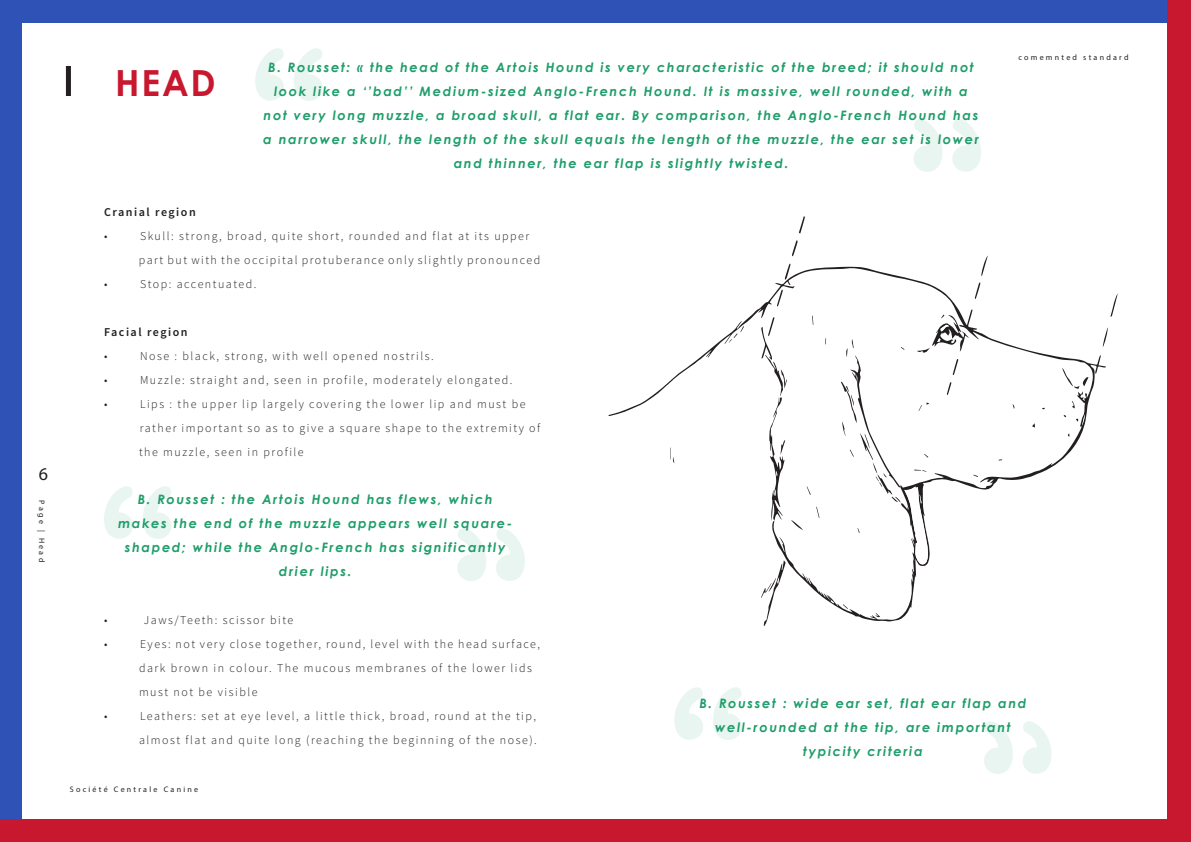
<style>
.page{position:relative;width:1191px;height:842px;background:#c7182f}
.page>*{position:absolute;margin:0;border:0;box-sizing:border-box;transform-origin:0 0}
.Heading_36_pt{font:700 36px "Century Gothic";color:#c7182f}
.t1{font:18px "Myriad Pro";color:#231f20}
.Body_9_pt{font:italic 700 13px/24px "Century Gothic";letter-spacing:.125em;color:#1d9e6a;text-align:center}
.Body_9_pt-2{font:300 12px "Source Sans Pro";letter-spacing:.125em;color:#231f20}
.Body_9_pt-3{font:600 12px "Source Sans Pro";letter-spacing:.125em;color:#231f20}
.Caption_8_pt{font:8px "Myriad Pro";letter-spacing:.28em;color:#231f20}
</style>
<div class="page">
<div style="left:0;top:0;width:1166px;height:819px;background:#2e52b5"></div>
<div style="left:22px;top:23px;width:1144px;height:796px;background:#fff"></div>
<div style="left:66px;top:66px;width:5px;height:30px;background:#231f20"></div>
<svg style="left:104px;top:486px;width:67px;height:53px"></svg>
<svg style="left:457px;top:528px;width:68px;height:53px"></svg>
<svg style="left:674px;top:687px;width:68px;height:53px"></svg>
<svg style="left:984px;top:721px;width:67px;height:53px"></svg>
<svg style="left:608px;top:267px;width:498px;height:355px"></svg>
<svg style="left:1110px;top:295px;width:7px;height:22px"></svg>
<svg style="left:980px;top:257px;width:7px;height:19px"></svg>
<svg style="left:1102px;top:327px;width:6px;height:20px"></svg>
<svg style="left:799px;top:216px;width:6px;height:18px"></svg>
<svg style="left:785px;top:263px;width:5px;height:17px"></svg>
<svg style="left:792px;top:240px;width:5px;height:16px"></svg>
<svg style="left:777px;top:290px;width:6px;height:16px"></svg>
<svg style="left:974px;top:282px;width:6px;height:17px"></svg>
<svg style="left:1071px;top:401px;width:3px;height:7px"></svg>
<svg style="left:875px;top:613px;width:5px;height:5px"></svg>
<svg style="left:1032px;top:423px;width:3px;height:5px"></svg>
<svg style="left:842px;top:604px;width:6px;height:5px"></svg>
<svg style="left:670px;top:448px;width:4px;height:15px"></svg>
<svg style="left:1012px;top:404px;width:3px;height:5px"></svg>
<svg style="left:1062px;top:368px;width:26px;height:27px"></svg>
<svg style="left:728px;top:326px;width:16px;height:17px"></svg>
<svg style="left:1076px;top:414px;width:8px;height:12px"></svg>
<svg style="left:826px;top:594px;width:8px;height:9px"></svg>
<svg style="left:760px;top:316px;width:59px;height:214px"></svg>
<svg style="left:841px;top:315px;width:137px;height:250px"></svg>
<svg style="left:761px;top:560px;width:24px;height:66px"></svg>
<svg style="left:255px;top:48px;width:68px;height:53px"></svg>
<svg style="left:914px;top:119px;width:67px;height:53px"></svg>
<h2 class="t1" style="left:39px;top:463px;width:11px">6</h2>
<p class="Caption_8_pt" style="left:47px;top:500px;width:63px;rotate:90deg">Page | Head</p>
<p class="Heading_36_pt" style="left:115px;top:56px;width:102px">HEAD</p>
<p class="Body_9_pt" style="left:263px;top:55px;width:717px">B. Rousset: « the head of the Artois Hound is very characteristic of the breed; it should not look like a ‘’bad’’ Medium-sized Anglo-French Hound. It is massive, well rounded, with a not very long muzzle, a broad skull, a flat ear. By comparison, the Anglo-French Hound has a narrower skull, the length of the skull equals the length of the muzzle, the ear set is lower and thinner, the ear flap is slightly twisted.</p>
<p class="Body_9_pt-3" style="left:104px;top:204px;width:93px">Cranial region</p>
<p class="Body_9_pt-2" style="left:104px;top:229px;width:5px">•</p>
<p class="Body_9_pt-2" style="left:140px;top:229px;width:391px">Skull: strong, broad, quite short, rounded and flat at its upper</p>
<p class="Body_9_pt-2" style="left:139px;top:253px;width:403px">part but with the occipital protuberance only slightly pronounced</p>
<p class="Body_9_pt-2" style="left:104px;top:277px;width:5px">•</p>
<p class="Body_9_pt-2" style="left:140px;top:277px;width:118px">Stop: accentuated.</p>
<p class="Body_9_pt-3" style="left:104px;top:324px;width:85px">Facial region</p>
<p class="Body_9_pt-2" style="left:104px;top:349px;width:5px">•</p>
<p class="Body_9_pt-2" style="left:140px;top:349px;width:295px">Nose : black, strong, with well opened nostrils.</p>
<p class="Body_9_pt-2" style="left:104px;top:373px;width:5px">•</p>
<p class="Body_9_pt-2" style="left:140px;top:373px;width:374px">Muzzle: straight and, seen in profile, moderately elongated.</p>
<p class="Body_9_pt-2" style="left:104px;top:397px;width:5px">•</p>
<p class="Body_9_pt-2" style="left:140px;top:397px;width:387px">Lips : the upper lip largely covering the lower lip and must be</p>
<p class="Body_9_pt-2" style="left:140px;top:421px;width:402px">rather important so as to give a square shape to the extremity of</p>
<p class="Body_9_pt-2" style="left:139px;top:445px;width:166px">the muzzle, seen in profile</p>
<p class="Body_9_pt" style="left:118px;top:487px;width:396px">B. Rousset : the Artois Hound has flews, which makes the end of the muzzle appears well square&shy;shaped; while the Anglo-French has significantly drier lips.</p>
<p class="Caption_8_pt" style="left:1018px;top:52px;width:112px">comemnted standard</p>
<p class="Body_9_pt-2" style="left:104px;top:613px;width:5px">•</p>
<p class="Body_9_pt-2" style="left:144px;top:613px;width:151px">Jaws/Teeth: scissor bite</p>
<p class="Body_9_pt-2" style="left:104px;top:637px;width:5px">•</p>
<p class="Body_9_pt-2" style="left:140px;top:637px;width:401px">Eyes: not very close together, round, level with the head surface,</p>
<p class="Body_9_pt-2" style="left:139px;top:661px;width:394px">dark brown in colour. The mucous membranes of the lower lids</p>
<p class="Body_9_pt-2" style="left:139px;top:685px;width:120px">must not be visible</p>
<p class="Body_9_pt-2" style="left:104px;top:709px;width:5px">•</p>
<p class="Body_9_pt-2" style="left:140px;top:709px;width:397px">Leathers: set at eye level, a little thick, broad, round at the tip,</p>
<p class="Body_9_pt-2" style="left:139px;top:733px;width:399px">almost flat and quite long (reaching the beginning of the nose).</p>
<p class="Caption_8_pt" style="left:70px;top:784px;width:130px">Société Centrale Canine</p>
<p class="Body_9_pt" style="left:699px;top:691px;width:329px">B. Rousset : wide ear set, flat ear flap and well-rounded at the tip, are important typicity criteria</p>
</div>
